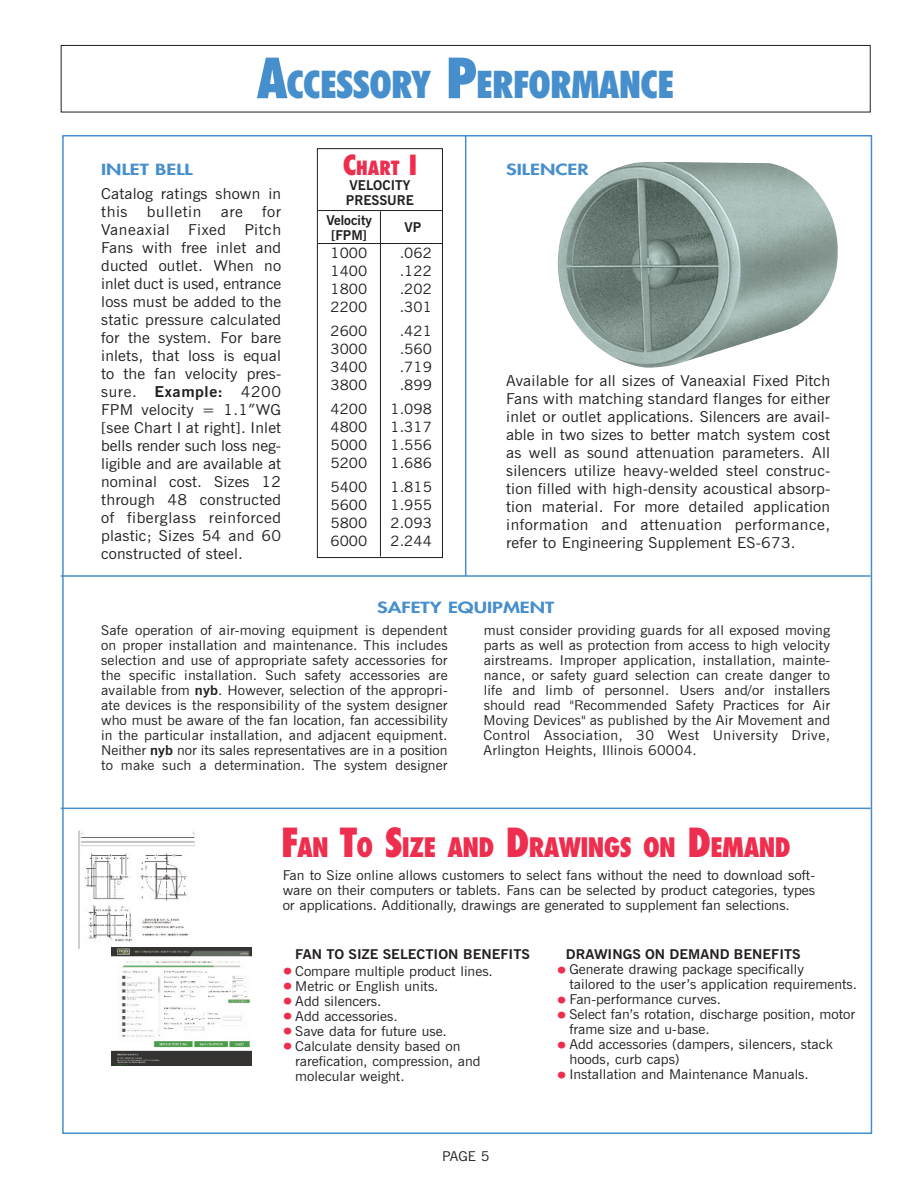
<style>
.page{position:relative;width:918px;height:1188px;background:#fff}
.page>*{position:absolute;margin:0;border:0;box-sizing:border-box;transform-origin:0 0}
.t1{font:900 condensed 38.25px "Futura BT";color:#468fcc}
.t2{font:800 condensed 26.1px "Futura";letter-spacing:-.025em;color:#ee2e4e}
.t3{font:800 condensed 19.05px "Futura";color:#ee2e4e}
.t4{font:15px/18px "News Gothic BT";letter-spacing:.01em;color:#231f20;text-align:justify;scale:1.07 1}
.t5{font:800 15px "Futura";color:#468fcc;scale:1.35 1}
.t6{font:15px "News Gothic BT";letter-spacing:.035em;color:#231f20;scale:1.07 1}
.t7{font:14.25px "News Gothic BT";color:#231f20;scale:1.07 1}
.t8{font:13.5px/15px "News Gothic BT";color:#231f20;scale:1.07 1}
.t9{font:700 13.5px "News Gothic BT";color:#231f20;scale:1.07 1}
.t10{font:700 13.5px/15px "News Gothic BT";color:#231f20}
.t11{font:13.5px "News Gothic BT";color:#231f20;scale:1.06 1}
.s1{font-size:57px}
.s2{font-weight:700}
.s3{font-family:"Futura"}
.s4{font-size:27px}
.s5{font-size:39px}
.s6{font-size:24px;color:#ee2e4e}
</style>
<div class="page">
<img style="left:557px;top:162px;width:281px;height:206px">
<div style="left:317px;top:148px;width:126px;height:410px;border:1px solid #231f20"></div>
<hr style="left:318px;top:210px;width:124px;height:1px;background:#231f20">
<hr style="left:318px;top:243px;width:124px;height:1px;background:#231f20">
<hr style="left:380px;top:211px;width:1px;height:345px;background:#231f20">
<div style="left:61px;top:45px;width:810px;height:68px;border:1px solid #231f20"></div>
<hr style="left:465px;top:135px;width:1px;height:441px;background:#468fcc">
<hr style="left:61px;top:575px;width:810px;height:2px;background:#468fcc">
<hr style="left:61px;top:808px;width:810px;height:1px;background:#468fcc">
<img style="left:78px;top:830px;width:122px;height:118px">
<img style="left:112px;top:948px;width:140px;height:117px">
<h1 class="t1" style="left:258px;top:68px;width:418px"><span class="s1">A</span>CCESSORY <span class="s1">P</span>ERFORMANCE</h1>
<p class="t5" style="left:101px;top:162px;width:69px">INLET BELL</p>
<p class="t4" style="left:101px;top:186px;width:170px">Catalog ratings shown in this</p>
<p class="t4" style="left:101px;top:204px;width:170px;text-indent:161px">for Vaneaxial Fixed Pitch Fans with free inlet and ducted outlet. When no inlet duct is used, entrance loss must be added to the static pressure calculated for the system. For bare inlets, that loss is equal to the fan velocity pres&shy;sure. <span class="s2">Example:</span> 4200<br>FPM velocity = 1.1<span class="s3">”</span>WG [see Chart I at right]. Inlet bells render such loss neg&shy;ligible and are available at nominal cost. Sizes 12 through 48 constructed of fiberglass reinforced plastic; Sizes 54 and 60 constructed of steel.</p>
<p class="t6" style="left:147px;top:206px;width:52px">bulletin</p>
<p class="t4" style="left:221px;top:204px;width:22px">are</p>
<h3 class="t3" style="left:343px;top:157px;width:76px"><span class="s4">C</span>HART <span class="s4">I</span></h3>
<p class="t10" style="left:346px;top:179px;width:70px">VELOCITY<br>PRESSURE</p>
<p class="t10" style="left:326px;top:213px;width:47px">Velocity</p>
<p class="t10" style="left:405px;top:221px;width:18px">VP</p>
<p class="t10" style="left:331px;top:228px;width:38px">[FPM]</p>
<p class="t7" style="left:331px;top:247px;width:36px">1000</p>
<p class="t7" style="left:400px;top:247px;width:32px">.062</p>
<p class="t7" style="left:331px;top:265px;width:36px">1400</p>
<p class="t7" style="left:400px;top:265px;width:32px">.122</p>
<p class="t7" style="left:331px;top:283px;width:36px">1800</p>
<p class="t7" style="left:400px;top:283px;width:32px">.202</p>
<p class="t7" style="left:331px;top:301px;width:36px">2200</p>
<p class="t7" style="left:400px;top:301px;width:32px">.301</p>
<p class="t7" style="left:331px;top:325px;width:36px">2600</p>
<p class="t7" style="left:400px;top:325px;width:32px">.421</p>
<p class="t7" style="left:331px;top:343px;width:36px">3000</p>
<p class="t7" style="left:400px;top:343px;width:32px">.560</p>
<p class="t7" style="left:331px;top:361px;width:36px">3400</p>
<p class="t7" style="left:400px;top:361px;width:32px">.719</p>
<p class="t7" style="left:331px;top:379px;width:36px">3800</p>
<p class="t7" style="left:400px;top:379px;width:32px">.899</p>
<p class="t7" style="left:331px;top:403px;width:36px">4200</p>
<p class="t7" style="left:391px;top:403px;width:40px">1.098</p>
<p class="t7" style="left:331px;top:421px;width:36px">4800</p>
<p class="t7" style="left:391px;top:421px;width:40px">1.317</p>
<p class="t7" style="left:331px;top:439px;width:36px">5000</p>
<p class="t7" style="left:391px;top:439px;width:40px">1.556</p>
<p class="t7" style="left:331px;top:457px;width:36px">5200</p>
<p class="t7" style="left:391px;top:457px;width:40px">1.686</p>
<p class="t7" style="left:331px;top:481px;width:36px">5400</p>
<p class="t7" style="left:391px;top:481px;width:40px">1.815</p>
<p class="t7" style="left:331px;top:499px;width:36px">5600</p>
<p class="t7" style="left:391px;top:499px;width:40px">1.955</p>
<p class="t7" style="left:331px;top:517px;width:36px">5800</p>
<p class="t7" style="left:391px;top:517px;width:40px">2.093</p>
<p class="t7" style="left:331px;top:535px;width:36px">6000</p>
<p class="t7" style="left:391px;top:535px;width:40px">2.244</p>
<p class="t5" style="left:506px;top:162px;width:63px">SILENCER</p>
<p class="t4" style="left:506px;top:373px;width:304px">Available for all sizes of Vaneaxial Fixed Pitch Fans with matching standard flanges for either inlet or outlet applications. Silencers are avail&shy;able in two sizes to better match system cost as well as sound attenuation parameters. All silencers utilize heavy-welded steel construc&shy;tion filled with high-density acoustical absorp&shy;tion material. For more detailed application information and attenuation performance, refer to Engineering Supplement ES-673.</p>
<p class="t5" style="left:377px;top:600px;width:133px">SAFETY EQUIPMENT</p>
<p class="t8" style="left:101px;top:624px;width:325px;text-align:justify">Safe operation of air-moving equipment is dependent on proper installation and maintenance. This includes selection and use of appropriate safety accessories for the specific installation. Such safety accessories are available from <span class="s2">nyb</span>. However, selection of the appropri&shy;ate devices is the responsibility of the system designer who must be aware of the fan location, fan accessibility in the particular installation, and adjacent equipment.<br>Neither <span class="s2">nyb</span> nor its sales representatives are in a position to make such a determination. The system designer</p>
<p class="t8" style="left:484px;top:624px;width:325px;text-align:justify">must consider providing guards for all exposed moving parts as well as protection from access to high velocity airstreams. Improper application, installation, mainte&shy;nance, or safety guard selection can create danger to life and limb of personnel. Users and/or installers should read "Recommended Safety Practices for Air Moving Devices" as published by the Air Movement and Control Association, 30 West University Drive, Arlington Heights, Illinois 60004.</p>
<h2 class="t2" style="left:281px;top:833px;width:511px"><span class="s5">F</span>AN <span class="s5">T</span>O <span class="s5">S</span>IZE AND <span class="s5">D</span>RAWINGS ON <span class="s5">D</span>EMAND</h2>
<p class="t8" style="left:283px;top:869px;width:499px;text-align:justify">Fan to Size online allows customers to select fans without the need to download soft&shy;ware on their computers or tablets. Fans can be selected by product categories, types or applications. Additionally, drawings are generated to supplement fan selections.</p>
<p class="t9" style="left:295px;top:950px;width:221px">FAN TO SIZE SELECTION BENEFITS</p>
<p class="t8" style="left:280px;top:965px;width:200px"><span class="s6">•</span>Compare multiple product lines.</p>
<p class="t8" style="left:280px;top:980px;width:150px"><span class="s6">•</span>Metric or English units.</p>
<p class="t8" style="left:280px;top:995px;width:96px"><span class="s6">•</span>Add silencers.</p>
<p class="t8" style="left:280px;top:1010px;width:111px"><span class="s6">•</span>Add accessories.</p>
<p class="t8" style="left:280px;top:1025px;width:157px"><span class="s6">•</span>Save data for future use.</p>
<p class="t8" style="left:295px;top:1040px;width:175px;text-indent:-15px"><span class="s6">•</span>Calculate density based on rarefication, compression, and molecular weight.</p>
<p class="t9" style="left:566px;top:950px;width:221px">DRAWINGS ON DEMAND BENEFITS</p>
<p class="t8" style="left:569px;top:963px;width:271px;text-indent:-15px"><span class="s6">•</span>Generate drawing package specifically<br>tailored to the user’s application requirements.</p>
<p class="t8" style="left:554px;top:993px;width:158px"><span class="s6">•</span>Fan-performance curves.</p>
<p class="t8" style="left:569px;top:1008px;width:269px;text-indent:-15px"><span class="s6">•</span>Select fan’s rotation, discharge position, motor frame size and u-base.</p>
<p class="t8" style="left:569px;top:1038px;width:248px;text-indent:-15px"><span class="s6">•</span>Add accessories (dampers, silencers, stack hoods, curb caps)</p>
<p class="t8" style="left:554px;top:1068px;width:240px"><span class="s6">•</span>Installation and Maintenance Manuals.</p>
<p class="t11" style="left:442px;top:1151px;width:46px">PAGE 5</p>
</div>
